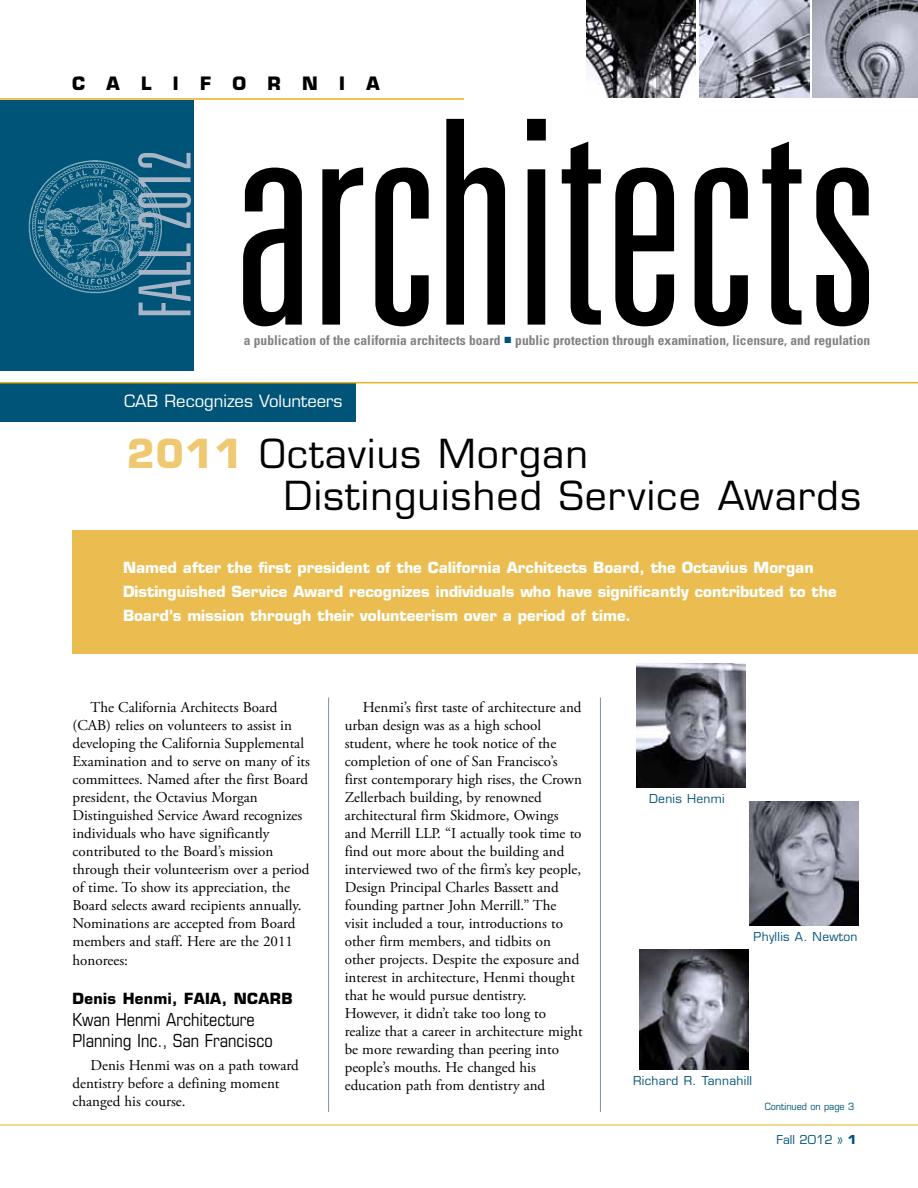
<style>
.page{position:relative;width:918px;height:1188px;background:#fff}
.page>*{position:absolute;margin:0;border:0;box-sizing:border-box;transform-origin:0 0}
.t1{font:300 ultra-condensed 285px "Univers";color:#000}
.t2{font:300 ultra-condensed 72px "Univers";color:#a7b5c7}
.t3{font:39px "Eurostile";letter-spacing:.03em;color:#000}
.t4{font:condensed 18px/21.6px "Eurostile";color:#000}
.t5{font:700 18px "Eurostile";letter-spacing:1.185em;color:#000}
.t6{font:16.5px "Eurostile";color:#fff}
.t7{font:15px/18px "Adobe Garamond Pro";color:#000}
.t8{font:700 15px/24px "Eurostile";color:#fff}
.t9{font:700 15px "Eurostile";letter-spacing:.025em;color:#000}
.t10{font:700 condensed 13.5px "Univers";color:#808285}
.t11{font:12px "Eurostile";letter-spacing:.025em;color:#005478}
.t12{font:12px "Eurostile";color:#005478}
.t13{font:9.6px "Eurostile";color:#005478;scale:.93 1}
.s1{color:#005478}
.s2{font-weight:700;color:#efc872}
.s3{font-weight:700}
</style>
<div class="page">
<div style="left:0;top:100px;width:194px;height:271px;background:#005478"></div>
<div style="left:0;top:383px;width:355px;height:39px;background:#005478"></div>
<hr style="left:0;top:382px;width:918px;height:1px;background:#e7b020">
<hr style="left:328px;top:698px;width:1px;height:414px;background:#7a92ac">
<hr style="left:600px;top:698px;width:1px;height:414px;background:#7a92ac">
<hr style="left:0;top:98px;width:464px;height:2px;background:#e7b020">
<img style="left:28px;top:160px;width:134px;height:134px">
<div style="left:72px;top:530px;width:846px;height:124px;background:#ebbd50"></div>
<img style="left:640px;top:949px;width:109px;height:120px">
<img style="left:749px;top:801px;width:109px;height:124px">
<img style="left:637px;top:663px;width:108px;height:124px">
<img style="left:700px;top:0;width:109px;height:98px">
<img style="left:586px;top:0;width:110px;height:98px">
<img style="left:813px;top:0;width:105px;height:98px">
<hr style="left:0;top:1125px;width:918px;height:1px;background:#e7b020">
<p class="t5" style="left:72px;top:72px;width:309px">CALIFORNIA</p>
<h2 class="t2" style="left:128px;top:319px;width:170px;rotate:-90deg">FALL 2012</h2>
<h1 class="t1" style="left:233px;top:75px;width:648px">architects</h1>
<p class="t10" style="left:244px;top:332px;width:628px">a publication of the california architects board <span class="s1">■</span> public protection through examination, licensure, and regulation</p>
<p class="t6" style="left:124px;top:391px;width:220px">CAB Recognizes Volunteers</p>
<h3 class="t3" style="left:127px;top:430px;width:463px"><span class="s2">2011</span> Octavius Morgan</h3>
<h3 class="t3" style="left:284px;top:472px;width:579px">Distinguished Service Awards</h3>
<p class="t8" style="left:123px;top:555px;width:715px">Named after the first president of the California Architects Board, the Octavius Morgan<br>Distinguished Service Award recognizes individuals who have significantly contributed to the<br>Board’s mission through their volunteerism over a period of time.</p>
<p class="t7" style="left:73px;top:699px;width:239px;text-indent:18px">The California Architects Board (CAB) relies on volunteers to assist in developing the California Supplemental Examination and to serve on many of its committees. Named after the first Board president, the Octavius Morgan Distinguished Service Award recognizes individuals who have significantly contributed to the Board’s mission through their volunteerism over a period of time. To show its appreciation, the Board selects award recipients annually.<br>Nominations are accepted from Board members and staff. Here are the 2011 honorees:</p>
<p class="t9" style="left:73px;top:989px;width:221px">Denis Henmi, FAIA, NCARB</p>
<p class="t4" style="left:73px;top:1008px;width:202px">Kwan Henmi Architecture<br>Planning Inc., San Francisco</p>
<p class="t7" style="left:73px;top:1057px;width:228px;text-indent:18px">Denis Henmi was on a path toward dentistry before a defining moment changed his course.</p>
<p class="t7" style="left:345px;top:699px;width:239px;text-indent:18px">Henmi’s first taste of architecture and urban design was as a high school student, where he took notice of the completion of one of San Francisco’s first contemporary high rises, the Crown Zellerbach building, by renowned architectural firm Skidmore, Owings and Merrill LLP. “I actually took time to find out more about the building and interviewed two of the firm’s key people, Design Principal Charles Bassett and founding partner John Merrill.” The visit included a tour, introductions to other firm members, and tidbits on other projects. Despite the exposure and interest in architecture, Henmi thought that he would pursue dentistry.<br>However, it didn’t take too long to realize that a career in architecture might be more rewarding than peering into people’s mouths. He changed his education path from dentistry and</p>
<p class="t11" style="left:649px;top:791px;width:77px">Denis Henmi</p>
<p class="t11" style="left:754px;top:930px;width:105px">Phyllis A. Newton</p>
<p class="t11" style="left:633px;top:1073px;width:120px">Richard R. Tannahill</p>
<p class="t13" style="left:765px;top:1101px;width:98px">Continued on page 3</p>
<p class="t12" style="left:776px;top:1132px;width:82px">Fall 2012 » <span class="s3">1</span></p>
</div>
